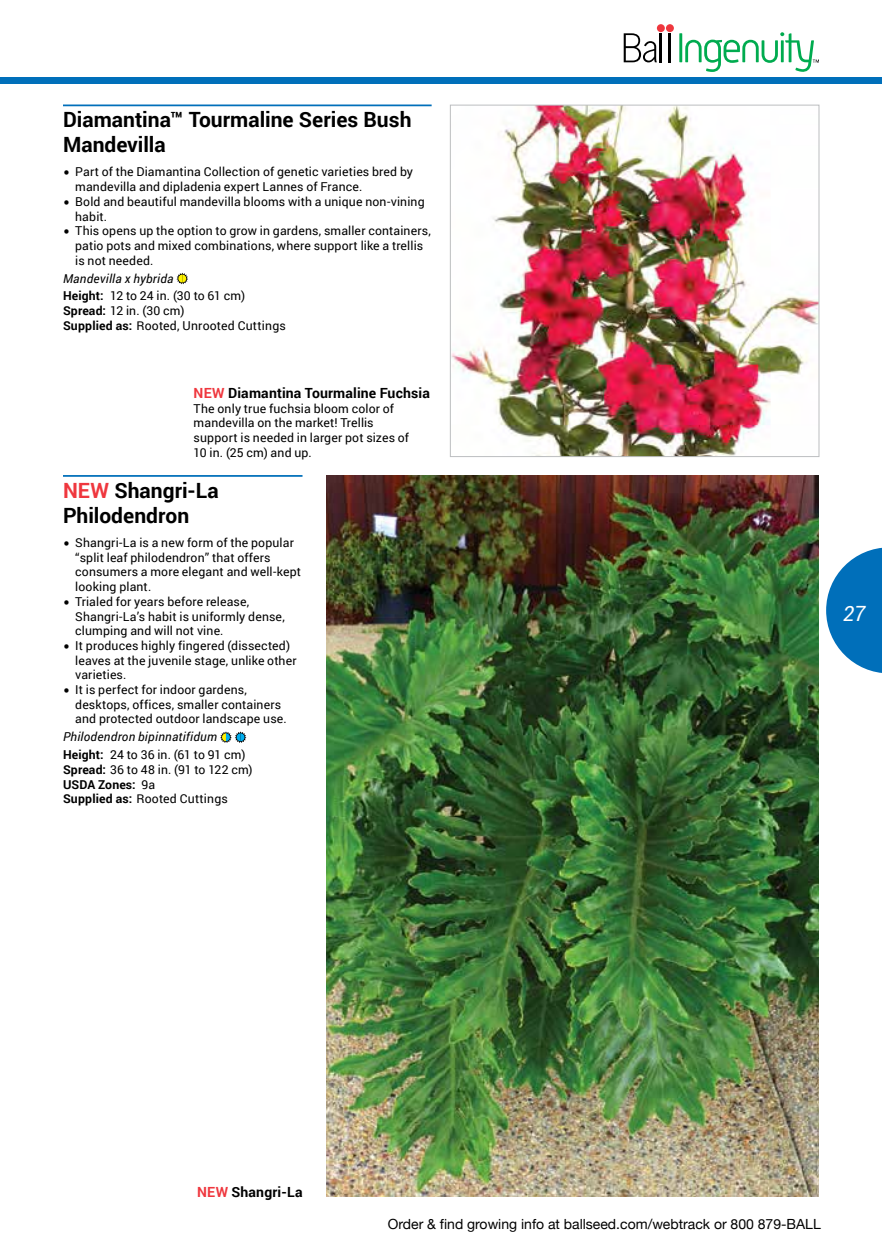
<style>
.page{position:relative;width:882px;height:1260px;background:#fff}
.page>*{position:absolute;margin:0;border:0;box-sizing:border-box;transform-origin:0 0}
.t1{font:700 21px/25.2px "Roboto";color:#000}
.t2{font:italic 21px "Roboto";color:#fff}
.t3{font:14px "Helvetica Neue";color:#000}
.t4{font:700 14px "Roboto";letter-spacing:.015em;color:#000}
.t5{font:12.25px/14.7px "Roboto";letter-spacing:.01em;color:#000}
.t6{font:italic 12.25px/17.8px "Roboto";letter-spacing:.025em;color:#000}
.s1{font-family:"Helvetica Neue"}
.s2{font-style:italic}
.s3{font-weight:700}
.s4{color:#ef373e}
.s5{font-weight:700;font-style:normal}
.s6{font-style:normal}
</style>
<div class="page">
<svg style="left:826px;top:547px;width:56px;height:126px"></svg>
<div style="left:657px;top:24px;width:8px;height:8px;background:#ef373e;border-radius:50%"></div>
<div style="left:666px;top:24px;width:8px;height:8px;background:#ef373e;border-radius:50%"></div>
<svg style="left:624px;top:33px;width:33px;height:29px"></svg>
<hr style="left:660px;top:33px;width:2px;height:29px;background:#000">
<hr style="left:669px;top:33px;width:2px;height:29px;background:#000">
<hr style="left:679px;top:33px;width:3px;height:29px;background:#00ab4f">
<svg style="left:685px;top:32px;width:134px;height:40px"></svg>
<div style="left:0;top:77px;width:882px;height:7px;background:#006fba"></div>
<hr style="left:63px;top:105px;width:369px;height:1px;background:#006fba">
<svg style="left:177px;top:273px;width:11px;height:11px"></svg>
<hr style="left:63px;top:475px;width:240px;height:2px;background:#006fba">
<svg style="left:220px;top:731px;width:26px;height:12px"></svg>
<img style="left:452px;top:107px;width:365px;height:348px">
<div style="left:450px;top:105px;width:369px;height:352px;border:1px solid #bcbec0"></div>
<img style="left:326px;top:476px;width:493px;height:721px">
<h1 class="t1" style="left:63px;top:106px;width:350px">Diamantina™ Tourmaline Series Bush<br>Mandevilla</h1>
<p class="t5" style="left:63px;top:164px;width:352px"><span class="s1">࡟</span> Part of the Diamantina Collection of genetic varieties bred by</p>
<p class="t5" style="left:75px;top:179px;width:289px">mandevilla and dipladenia expert Lannes of France.</p>
<p class="t5" style="left:63px;top:194px;width:363px"><span class="s1">࡟</span> Bold and beautiful mandevilla blooms with a unique non-vining</p>
<p class="t5" style="left:75px;top:208px;width:33px">habit.</p>
<p class="t5" style="left:63px;top:223px;width:369px"><span class="s1">࡟</span> This opens up the option to grow in gardens, smaller containers,</p>
<p class="t5" style="left:75px;top:238px;width:349px">patio pots and mixed combinations, where support like a trellis</p>
<p class="t5" style="left:75px;top:252px;width:80px">is not needed.</p>
<p class="t5" style="left:63px;top:269px;width:184px;line-height:17.8px"><span class="s2">Mandevilla x hybrida<br></span><span class="s3">Height:</span> 12 to 24 in. (30 to 61 cm)</p>
<p class="t5" style="left:63px;top:303px;width:224px"><span class="s3">Spread:</span> 12 in. (30 cm)<br><span class="s3">Supplied as:</span> Rooted, Unrooted Cuttings</p>
<p class="t4" style="left:194px;top:383px;width:238px"><span class="s4">NEW</span> Diamantina Tourmaline Fuchsia</p>
<p class="t5" style="left:194px;top:401px;width:217px">The only true fuchsia bloom color of mandevilla on the market! Trellis support is needed in larger pot sizes of<br>10 in. (25 cm) and up.</p>
<h1 class="t1" style="left:63px;top:477px;width:157px"><span class="s4">NEW</span> Shangri-La<br>Philodendron</h1>
<p class="t5" style="left:63px;top:535px;width:232px"><span class="s1">࡟</span> Shangri-La is a new form of the popular</p>
<p class="t5" style="left:75px;top:550px;width:197px">“split leaf philodendron” that offers</p>
<p class="t5" style="left:75px;top:564px;width:227px">consumers a more elegant and well-kept</p>
<p class="t5" style="left:75px;top:579px;width:78px">looking plant.</p>
<p class="t5" style="left:63px;top:594px;width:188px"><span class="s1">࡟</span> Trialed for years before release,</p>
<p class="t5" style="left:75px;top:608px;width:211px">Shangri‑La’s habit is uniformly dense,</p>
<p class="t5" style="left:75px;top:623px;width:150px">clumping and will not vine.</p>
<p class="t5" style="left:63px;top:638px;width:229px"><span class="s1">࡟</span> It produces highly fingered (dissected)</p>
<p class="t5" style="left:75px;top:652px;width:223px">leaves at the juvenile stage, unlike other</p>
<p class="t5" style="left:75px;top:667px;width:53px">varieties.</p>
<p class="t5" style="left:63px;top:682px;width:185px"><span class="s1">࡟</span> It is perfect for indoor gardens,</p>
<p class="t5" style="left:75px;top:697px;width:207px">desktops, offices, smaller containers</p>
<p class="t5" style="left:75px;top:711px;width:213px">and protected outdoor landscape use.</p>
<p class="t6" style="left:63px;top:728px;width:184px">Philodendron bipinnatifidum<br><span class="s5">Height:</span> <span class="s6">24 to 36 in. (61 to 91 cm)</span></p>
<p class="t5" style="left:63px;top:762px;width:191px"><span class="s3">Spread:</span> 36 to 48 in. (91 to 122 cm)<br><span class="s3">USDA Zones:</span> 9a<br><span class="s3">Supplied as:</span> Rooted Cuttings</p>
<h1 class="t2" style="left:843px;top:599px;width:24px">27</h1>
<p class="t4" style="left:197px;top:1182px;width:107px"><span class="s4">NEW</span> Shangri-La</p>
<p class="t3" style="left:388px;top:1213px;width:435px">Order &amp; find growing info at ballseed.com/webtrack or 800 879-BALL</p>
</div>
